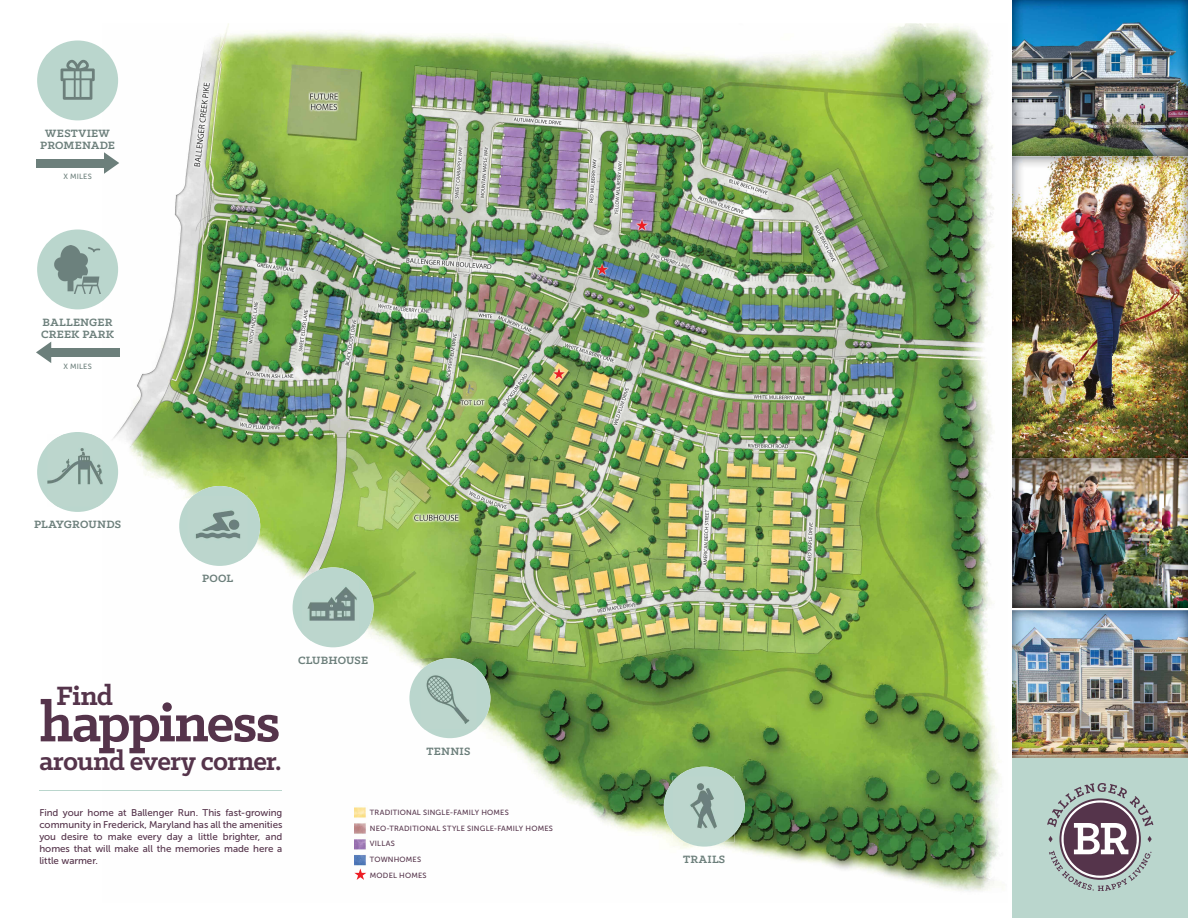
<style>
.page{position:relative;width:1188px;height:918px;background:#fff}
.page>*{position:absolute;margin:0;border:0;box-sizing:border-box;transform-origin:0 0}
.t1{font:700 60px "Klinic Slab";letter-spacing:-.035em;color:#55344b}
.t2{font:700 30px "Klinic Slab";color:#55344b}
.t3{font:700 29.25px "Klinic Slab";letter-spacing:-.03em;color:#55344b}
.t4{font:700 12px/12px "Klinic Slab";letter-spacing:.02em;color:#6c7f7b;text-align:center}
.t5{font:9.75px/12px "Museo Sans 500";letter-spacing:-.005em;color:#55344b;text-align:justify}
.t6{font:7.5px/15.8px "Museo Sans 500";letter-spacing:.025em;color:#55344b}
.t7{font:7.5px "Museo Sans 500";letter-spacing:.02em;color:#6c7f7b}
</style>
<div class="page">
<img style="left:103px;top:23px;width:898px;height:868px">
<img style="left:1012px;top:0;width:176px;height:155px">
<img style="left:1013px;top:459px;width:175px;height:148px">
<img style="left:1012px;top:611px;width:176px;height:146px">
<div style="left:1012px;top:759px;width:176px;height:159px;background:#bad6cd"></div>
<img style="left:1012px;top:157px;width:176px;height:300px">
<hr style="left:39px;top:790px;width:243px;height:1px;background:#bad6cd">
<div style="left:293px;top:567px;width:81px;height:80px;background:#bad6cd;border-radius:50%"></div>
<img style="left:302px;top:580px;width:57px;height:61px">
<div style="left:179px;top:486px;width:81px;height:80px;background:#bad6cd;border-radius:50%"></div>
<img style="left:187px;top:496px;width:61px;height:64px">
<div style="left:37px;top:432px;width:81px;height:80px;background:#bad6cd;border-radius:50%"></div>
<img style="left:47px;top:434px;width:56px;height:73px">
<div style="left:664px;top:767px;width:81px;height:80px;background:#bad6cd;border-radius:50%"></div>
<img style="left:673px;top:776px;width:61px;height:66px">
<div style="left:37px;top:41px;width:81px;height:79px;background:#bad6cd;border-radius:50%"></div>
<svg style="left:61px;top:59px;width:34px;height:41px"></svg>
<div style="left:37px;top:230px;width:81px;height:79px;background:#bad6cd;border-radius:50%"></div>
<img style="left:54px;top:246px;width:47px;height:47px">
<svg style="left:1047px;top:783px;width:106px;height:108px"></svg>
<div style="left:409px;top:658px;width:81px;height:80px;background:#bad6cd;border-radius:50%"></div>
<img style="left:420px;top:669px;width:57px;height:60px">
<div style="left:36px;top:159px;width:72px;height:8px;background:#6c7f7b"></div>
<svg style="left:104px;top:152px;width:15px;height:22px"></svg>
<div style="left:47px;top:348px;width:72px;height:9px;background:#6c7f7b"></div>
<svg style="left:36px;top:342px;width:15px;height:21px"></svg>
<img style="left:355px;top:806px;width:13px;height:61px">
<svg style="left:354px;top:869px;width:12px;height:11px"></svg>
<p class="t4" style="left:40px;top:127px;width:76px">WESTVIEW<br>PROMENADE</p>
<p class="t7" style="left:63px;top:173px;width:30px">X MILES</p>
<p class="t4" style="left:41px;top:316px;width:75px;text-align:left">BALLENGER<br>CREEK PARK</p>
<p class="t7" style="left:63px;top:362px;width:30px">X MILES</p>
<p class="t4" style="left:34px;top:518px;width:89px">PLAYGROUNDS</p>
<p class="t4" style="left:202px;top:572px;width:33px">POOL</p>
<h2 class="t2" style="left:56px;top:676px;width:58px">Find</h2>
<h1 class="t1" style="left:39px;top:683px;width:243px">happiness</h1>
<h3 class="t3" style="left:39px;top:742px;width:244px">around every corner.</h3>
<p class="t5" style="left:39px;top:806px;width:245px">Find your home at Ballenger Run. This fast-growing community in Frederick, Maryland has all the amenities you desire to make every day a little brighter, and homes that will make all the memories made here a little warmer.</p>
<p class="t4" style="left:298px;top:654px;width:72px">CLUBHOUSE</p>
<p class="t4" style="left:426px;top:745px;width:45px">TENNIS</p>
<p class="t6" style="left:370px;top:804px;width:184px">TRADITIONAL SINGLE-FAMILY HOMES<br>NEO-TRADITIONAL STYLE SINGLE-FAMILY HOMES<br>VILLAS<br>TOWNHOMES<br>MODEL HOMES</p>
<p class="t4" style="left:683px;top:853px;width:44px">TRAILS</p>
</div>
